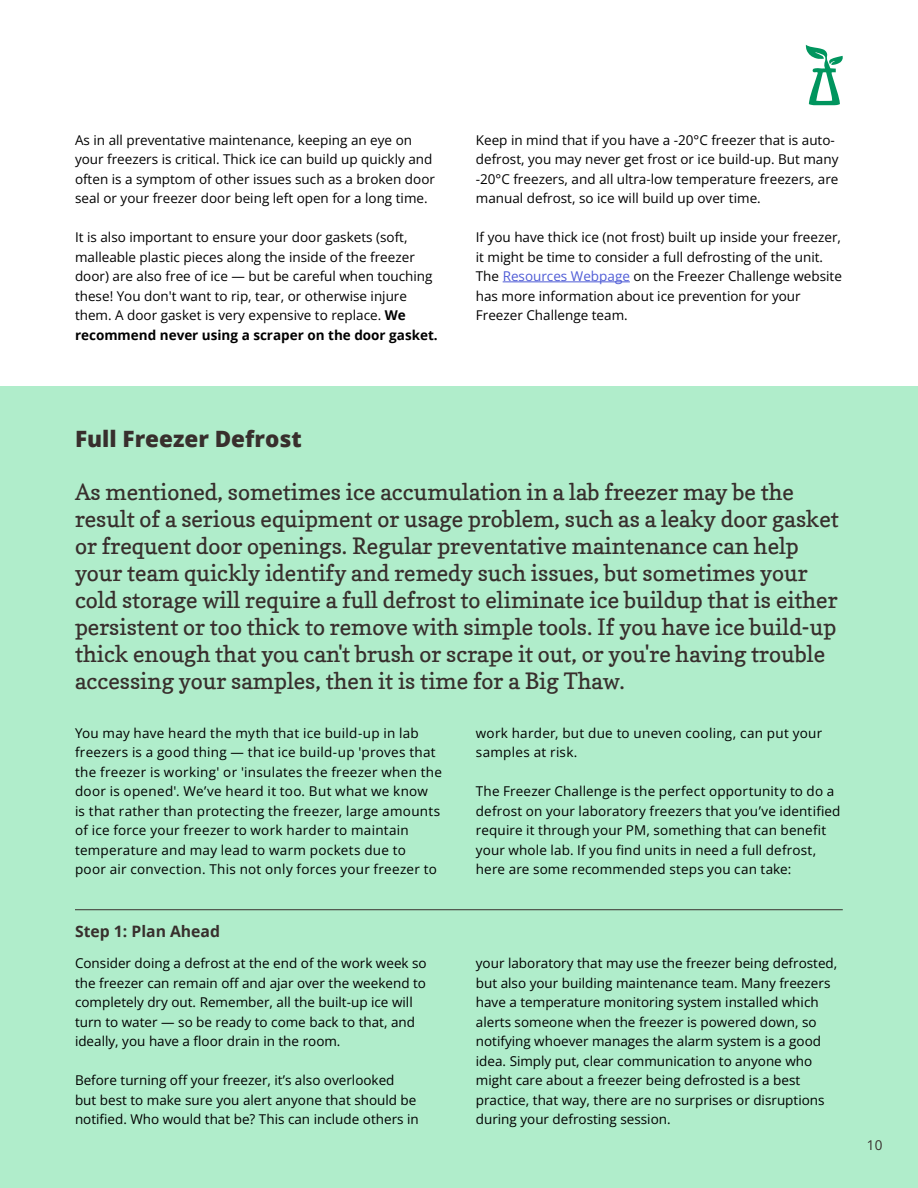
<style>
.page{position:relative;width:918px;height:1188px;background:#fff}
.page>*{position:absolute;margin:0;border:0;box-sizing:border-box;transform-origin:0 0}
.t1{font:22.5px/27px "Copse";color:#382f2d}
.t2{font:800 22.5px "Open Sans";color:#382f2d}
.t3{font:700 15.75px "Open Sans";color:#382f2d}
.t4{font:13.5px/19.5px "Open Sans";color:#000}
.t5{font:13.5px/19.5px "Open Sans";letter-spacing:.02em;color:#000}
.t6{font:13.5px "Open Sans";color:#382f2d}
.s1{font-weight:700}
.s2{color:#4f5cd6}
</style>
<div class="page">
<div style="left:0;top:387px;width:918px;height:801px;background:#b0edcb"></div>
<hr style="left:503px;top:282px;width:127px;height:1px;background:#4f5cd6">
<hr style="left:75px;top:909px;width:768px;height:1px;background:#382f2d">
<svg style="left:806px;top:45px;width:37px;height:60px"></svg>
<p class="t4" style="left:75px;top:130px;width:362px">As in all preventative maintenance, keeping an eye on your freezers is critical. Thick ice can build up quickly and often is a symptom of other issues such as a broken door seal or your freezer door being left open for a long time.</p>
<p class="t4" style="left:75px;top:227px;width:364px">It is also important to ensure your door gaskets (soft, malleable plastic pieces along the inside of the freezer door) are also free of ice — but be careful when touching these! You don't want to rip, tear, or otherwise injure them. A door gasket is very expensive to replace. <span class="s1">We recommend never using a scraper on the door gasket.</span></p>
<p class="t4" style="left:476px;top:130px;width:364px">Keep in mind that if you have a -20°C freezer that is auto&shy;defrost, you may never get frost or ice build-up. But many -20°C freezers, and all ultra-low temperature freezers, are manual defrost, so ice will build up over time.</p>
<p class="t4" style="left:476px;top:227px;width:368px">If you have thick ice (not frost) built up inside your freezer, it might be time to consider a full defrosting of the unit.<br>The <span class="s2">Resources Webpage</span> on the Freezer Challenge website has more information about ice prevention for your Freezer Challenge team.</p>
<h1 class="t2" style="left:75px;top:422px;width:228px">Full Freezer Defrost</h1>
<p class="t1" style="left:75px;top:478px;width:765px">As mentioned, sometimes ice accumulation in a lab freezer may be the result of a serious equipment or usage problem, such as a leaky door gasket or frequent door openings. Regular preventative maintenance can help your team quickly identify and remedy such issues, but sometimes your cold storage will require a full defrost to eliminate ice buildup that is either persistent or too thick to remove with simple tools. If you have ice build-up thick enough that you can't brush or scrape it out, or you're having trouble accessing your samples, then it is time for a Big Thaw.</p>
<p class="t5" style="left:75px;top:723px;width:369px">You may have heard the myth that ice build-up in lab freezers is a good thing — that ice build-up 'proves that the freezer is working' or 'insulates the freezer when the door is opened'. We’ve heard it too. But what we know<br>is that rather than protecting the freezer, large amounts of ice force your freezer to work harder to maintain temperature and may lead to warm pockets due to<br>poor air convection. This not only forces your freezer to</p>
<p class="t5" style="left:476px;top:723px;width:348px">work harder, but due to uneven cooling, can put your samples at risk.</p>
<p class="t4" style="left:476px;top:781px;width:366px">The Freezer Challenge is the perfect opportunity to do a defrost on your laboratory freezers that you’ve identified require it through your PM, something that can benefit your whole lab. If you find units in need a full defrost, here are some recommended steps you can take:</p>
<p class="t3" style="left:75px;top:920px;width:147px">Step 1: Plan Ahead</p>
<p class="t4" style="left:75px;top:953px;width:353px">Consider doing a defrost at the end of the work week so the freezer can remain off and ajar over the weekend to completely dry out. Remember, all the built-up ice will turn to water — so be ready to come back to that, and ideally, you have a floor drain in the room.</p>
<p class="t4" style="left:75px;top:1070px;width:345px">Before turning off your freezer, it’s also overlooked but best to make sure you alert anyone that should be notified. Who would that be? This can include others in</p>
<p class="t4" style="left:476px;top:953px;width:363px">your laboratory that may use the freezer being defrosted, but also your building maintenance team. Many freezers have a temperature monitoring system installed which alerts someone when the freezer is powered down, so notifying whoever manages the alarm system is a good idea. Simply put, clear communication to anyone who might care about a freezer being defrosted is a best practice, that way, there are no surprises or disruptions during your defrosting session.</p>
<p class="t6" style="left:867px;top:1136px;width:17px">10</p>
</div>
